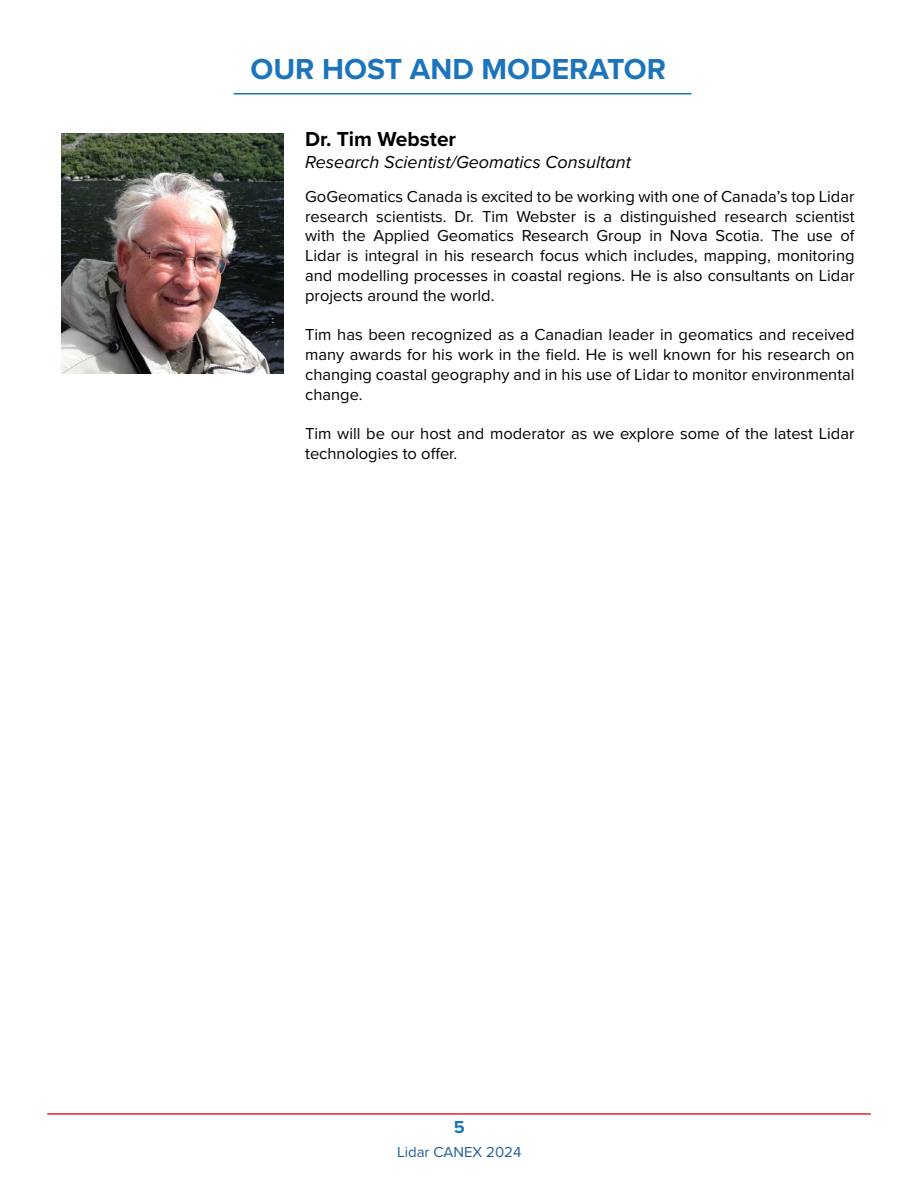
<style>
.page{position:relative;width:918px;height:1188px;background:#fff}
.page>*{position:absolute;margin:0;border:0;box-sizing:border-box;transform-origin:0 0}
.t1{font:700 30px "Proxima Nova";color:#1c75bc}
.t2{font:700 21px "Proxima Nova";color:#000}
.t3{font:italic 18px "Proxima Nova";color:#000}
.t4{font:700 18px "Proxima Nova";color:#1c75bc}
.t5{font:16.5px/19.8px "Proxima Nova";color:#000;text-align:justify}
.t6{font:15px "Proxima Nova";color:#215e9e}
</style>
<div class="page">
<hr style="left:47px;top:1113px;width:824px;height:2px;background:#ed2124">
<hr style="left:234px;top:93px;width:458px;height:1px;background:#1c75bc">
<img style="left:62px;top:133px;width:221px;height:241px">
<h1 class="t1" style="left:250px;top:47px;width:417px">OUR HOST AND MODERATOR</h1>
<p class="t2" style="left:305px;top:123px;width:153px">Dr. Tim Webster</p>
<p class="t3" style="left:305px;top:149px;width:327px">Research Scientist/Geomatics Consultant</p>
<p class="t5" style="left:305px;top:186px;width:551px">GoGeomatics Canada is excited to be working with one of Canada’s top Lidar research scientists. Dr. Tim Webster is a distinguished research scientist with the Applied Geomatics Research Group in Nova Scotia. The use of Lidar is integral in his research focus which includes, mapping, monitoring and modelling processes in coastal regions. He is also consultants on Lidar projects around the world.</p>
<p class="t5" style="left:305px;top:324px;width:551px">Tim has been recognized as a Canadian leader in geomatics and received many awards for his work in the field. He is well known for his research on changing coastal geography and in his use of Lidar to monitor environmental change.</p>
<p class="t5" style="left:305px;top:423px;width:551px">Tim will be our host and moderator as we explore some of the latest Lidar technologies to offer.</p>
<p class="t4" style="left:454px;top:1113px;width:12px">5</p>
<p class="t6" style="left:397px;top:1140px;width:126px">Lidar CANEX 2024</p>
</div>
